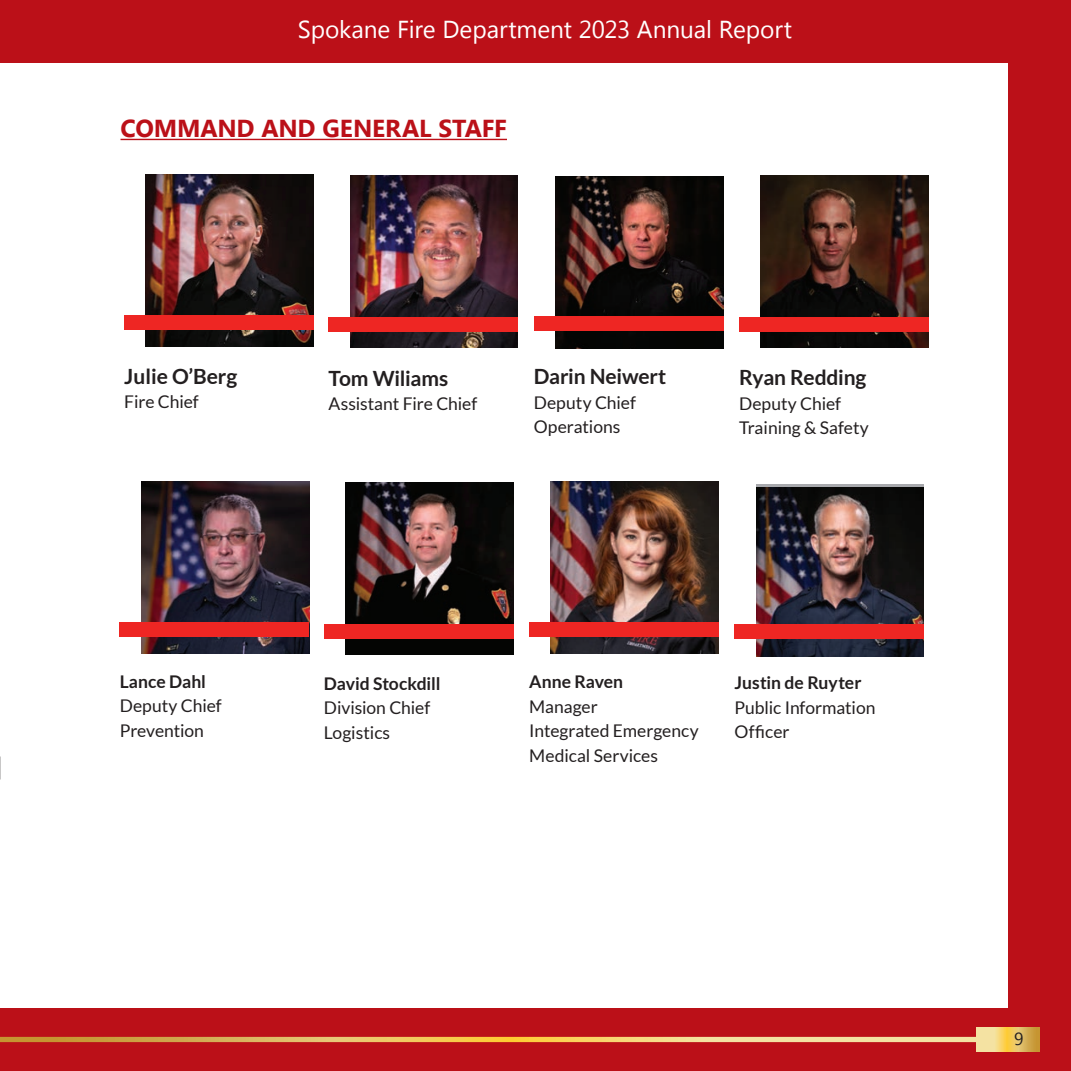
<style>
.page{position:relative;width:1071px;height:1071px;background:#fff}
.page>*{position:absolute;margin:0;border:0;box-sizing:border-box;transform-origin:0 0}
.t1{font:24.5px "Myanmar Text";letter-spacing:-.005em;color:#fff}
.t2{font:700 24.5px "Myanmar Text";letter-spacing:-.01em;color:#bb1018}
.t3{font:700 21px "Lato";letter-spacing:-.005em;color:#231f20}
.t4{font:17.5px/24.5px "Lato";letter-spacing:-.005em;color:#231f20}
.t5{font:700 17.5px "Lato";color:#231f20}
.t6{font:17.5px "Myanmar Text";color:#231f20}
</style>
<div class="page">
<div style="left:1008px;top:0;width:63px;height:1071px;background:#bb1018"></div>
<div style="left:0;top:1008px;width:1071px;height:63px;background:#bb1018"></div>
<svg style="left:976px;top:1028px;width:64px;height:23px"></svg>
<svg style="left:0;top:1037px;width:976px;height:5px;background:#e9c76c"></svg>
<div style="left:0;top:0;width:1071px;height:63px;background:#bb1018"></div>
<img style="left:141px;top:481px;width:168px;height:172px">
<img style="left:146px;top:174px;width:168px;height:172px">
<img style="left:350px;top:176px;width:168px;height:172px">
<div style="left:124px;top:315px;width:190px;height:15px;background:#ee2623"></div>
<div style="left:328px;top:317px;width:190px;height:15px;background:#ee2623"></div>
<img style="left:555px;top:176px;width:168px;height:172px">
<div style="left:534px;top:316px;width:189px;height:14px;background:#ee2623"></div>
<img style="left:761px;top:176px;width:168px;height:172px">
<div style="left:739px;top:317px;width:190px;height:15px;background:#ee2623"></div>
<img style="left:346px;top:483px;width:167px;height:172px">
<div style="left:120px;top:622px;width:189px;height:15px;background:#ee2623"></div>
<div style="left:324px;top:624px;width:189px;height:15px;background:#ee2623"></div>
<img style="left:551px;top:481px;width:168px;height:172px">
<div style="left:529px;top:623px;width:190px;height:14px;background:#ee2623"></div>
<div style="left:756px;top:484px;width:168px;height:172px;background:linear-gradient(to right,#a8a9ad,#a8a9ad)"></div>
<img style="left:756px;top:488px;width:168px;height:168px">
<div style="left:734px;top:624px;width:190px;height:15px;background:#ee2623"></div>
<hr style="left:121px;top:139px;width:386px;height:1px;background:#bb1018">
<h1 class="t1" style="left:298px;top:15px;width:496px">Spokane Fire Department 2023 Annual Report</h1>
<h1 class="t2" style="left:121px;top:115px;width:388px">COMMAND AND GENERAL STAFF</h1>
<p class="t3" style="left:124px;top:364px;width:115px">Julie O’Berg</p>
<p class="t4" style="left:124px;top:390px;width:76px">Fire Chief</p>
<p class="t3" style="left:328px;top:366px;width:121px">Tom Wiliams</p>
<p class="t4" style="left:328px;top:391px;width:150px">Assistant Fire Chief</p>
<p class="t3" style="left:534px;top:365px;width:134px">Darin Neiwert</p>
<p class="t4" style="left:534px;top:390px;width:104px">Deputy Chief<br>Operations</p>
<p class="t3" style="left:739px;top:366px;width:129px">Ryan Redding</p>
<p class="t4" style="left:739px;top:391px;width:131px">Deputy Chief<br>Training &amp; Safety</p>
<p class="t5" style="left:120px;top:671px;width:88px">Lance Dahl</p>
<p class="t4" style="left:120px;top:694px;width:104px">Deputy Chief<br>Prevention</p>
<p class="t5" style="left:324px;top:673px;width:118px">David Stockdill</p>
<p class="t4" style="left:324px;top:695px;width:108px">Division Chief<br>Logistics</p>
<p class="t5" style="left:529px;top:672px;width:95px">Anne Raven</p>
<p class="t4" style="left:529px;top:694px;width:171px">Manager<br>Integrated Emergency<br>Medical Services</p>
<p class="t5" style="left:734px;top:673px;width:129px">Justin de Ruyter</p>
<p class="t4" style="left:734px;top:695px;width:143px">Public Information<br>Officer</p>
<p class="t6" style="left:1014px;top:1029px;width:11px">9</p>
</div>
